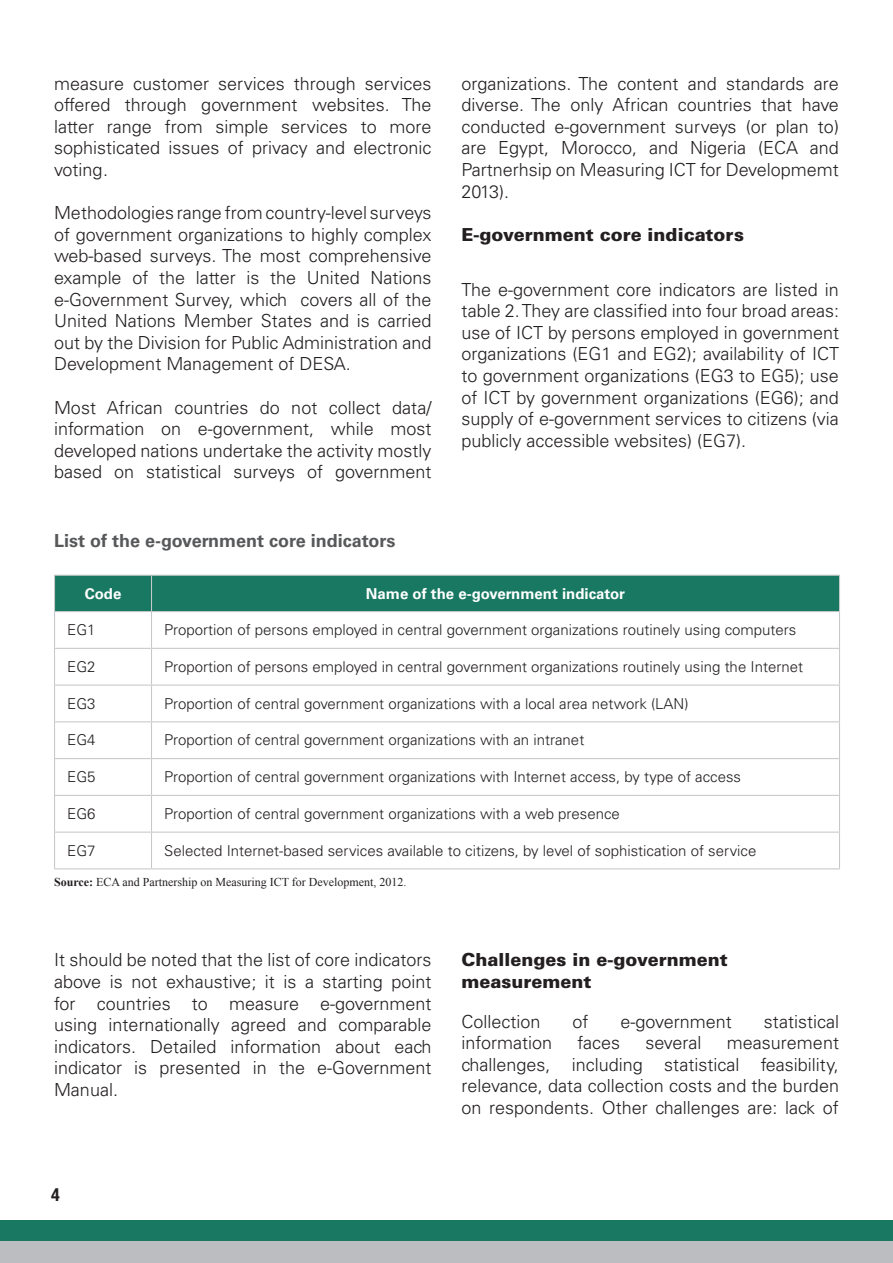
<style>
.page{position:relative;width:893px;height:1263px;background:#fff}
.page>*{position:absolute;margin:0;border:0;box-sizing:border-box;transform-origin:0 0}
.AA_Body_text{font:300 18px/21.6px "Univers LT Std";color:#231f20;text-align:justify}
.AA_Subhead_1{font:900 18px/21.6px "Univers LT Std";color:#231f20}
.AA_Table_title{font:700 18px "Univers LT Std";color:#57585a}
.t1{font:700 condensed 18px "Helvetica Neue LT Std";color:#231f20}
.AA_table_text{font:300 15px "Univers LT Std";color:#231f20}
.AA_table_heading{font:700 15px "Univers LT Std";color:#fff}
.AA_Footnote{font:12px "Times New Roman";color:#231f20}
.s1{font-weight:700}
</style>
<div class="page">
<div style="left:0;top:1220px;width:893px;height:43px;background:#187862"></div>
<div style="left:0;top:1242px;width:893px;height:21px;background:#bcbdc0"></div>
<div style="left:55px;top:576px;width:784px;height:35px;background:#187862"></div>
<hr style="left:54px;top:575px;width:98px;height:1px;background:#c7c8ca">
<hr style="left:54px;top:576px;width:1px;height:35px;background:#c7c8ca">
<hr style="left:152px;top:575px;width:688px;height:1px;background:#c7c8ca">
<hr style="left:151px;top:576px;width:1px;height:35px;background:#c7c8ca">
<hr style="left:839px;top:576px;width:1px;height:35px;background:#c7c8ca">
<hr style="left:54px;top:611px;width:98px;height:1px;background:#c7c8ca">
<hr style="left:54px;top:612px;width:1px;height:36px;background:#c7c8ca">
<hr style="left:152px;top:611px;width:688px;height:1px;background:#c7c8ca">
<hr style="left:151px;top:612px;width:1px;height:36px;background:#c7c8ca">
<hr style="left:839px;top:612px;width:1px;height:36px;background:#c7c8ca">
<hr style="left:54px;top:648px;width:98px;height:1px;background:#c7c8ca">
<hr style="left:54px;top:649px;width:1px;height:35px;background:#c7c8ca">
<hr style="left:152px;top:648px;width:688px;height:1px;background:#c7c8ca">
<hr style="left:151px;top:649px;width:1px;height:35px;background:#c7c8ca">
<hr style="left:839px;top:649px;width:1px;height:35px;background:#c7c8ca">
<hr style="left:54px;top:684px;width:98px;height:2px;background:#c7c8ca">
<hr style="left:54px;top:686px;width:1px;height:35px;background:#c7c8ca">
<hr style="left:152px;top:684px;width:688px;height:2px;background:#c7c8ca">
<hr style="left:151px;top:686px;width:1px;height:35px;background:#c7c8ca">
<hr style="left:839px;top:686px;width:1px;height:35px;background:#c7c8ca">
<hr style="left:54px;top:721px;width:98px;height:1px;background:#c7c8ca">
<hr style="left:54px;top:722px;width:1px;height:36px;background:#c7c8ca">
<hr style="left:152px;top:721px;width:688px;height:1px;background:#c7c8ca">
<hr style="left:151px;top:722px;width:1px;height:36px;background:#c7c8ca">
<hr style="left:839px;top:722px;width:1px;height:36px;background:#c7c8ca">
<hr style="left:54px;top:758px;width:98px;height:1px;background:#c7c8ca">
<hr style="left:54px;top:759px;width:1px;height:36px;background:#c7c8ca">
<hr style="left:152px;top:758px;width:688px;height:1px;background:#c7c8ca">
<hr style="left:151px;top:759px;width:1px;height:36px;background:#c7c8ca">
<hr style="left:839px;top:759px;width:1px;height:36px;background:#c7c8ca">
<hr style="left:54px;top:795px;width:98px;height:1px;background:#c7c8ca">
<hr style="left:54px;top:796px;width:1px;height:35px;background:#c7c8ca">
<hr style="left:152px;top:795px;width:688px;height:1px;background:#c7c8ca">
<hr style="left:151px;top:796px;width:1px;height:35px;background:#c7c8ca">
<hr style="left:839px;top:796px;width:1px;height:35px;background:#c7c8ca">
<hr style="left:54px;top:831px;width:98px;height:2px;background:#c7c8ca">
<hr style="left:54px;top:833px;width:1px;height:35px;background:#c7c8ca">
<hr style="left:152px;top:831px;width:688px;height:2px;background:#c7c8ca">
<hr style="left:151px;top:833px;width:1px;height:35px;background:#c7c8ca">
<hr style="left:839px;top:833px;width:1px;height:35px;background:#c7c8ca">
<hr style="left:54px;top:868px;width:98px;height:1px;background:#c7c8ca">
<hr style="left:152px;top:868px;width:688px;height:1px;background:#c7c8ca">
<p class="AA_Body_text" style="left:54px;top:72px;width:379px">measure customer services through services offered through government websites. The latter range from simple services to more sophisticated issues of privacy and electronic voting.</p>
<p class="AA_Body_text" style="left:54px;top:202px;width:379px">Methodologies range from country-level surveys of government organizations to highly complex web-based surveys. The most comprehensive example of the latter is the United Nations e-Government Survey, which covers all of the United Nations Member States and is carried out by the Division for Public Administration and Development Management of DESA.</p>
<p class="AA_Body_text" style="left:54px;top:396px;width:379px">Most African countries do not collect data/ information on e-government, while most developed nations undertake the activity mostly based on statistical surveys of government</p>
<p class="AA_Body_text" style="left:461px;top:72px;width:379px">organizations. The content and standards are diverse. The only African countries that have conducted e-government surveys (or plan to) are Egypt, Morocco, and Nigeria (ECA and Partnerhsip on Measuring ICT for Developmemt 2013).</p>
<p class="AA_Subhead_1" style="left:461px;top:223px;width:284px">E-government core indicators</p>
<p class="AA_Body_text" style="left:461px;top:278px;width:379px">The e-government core indicators are listed in table 2. They are classified into four broad areas: use of ICT by persons employed in government organizations (EG1 and EG2); availability of ICT to government organizations (EG3 to EG5); use of ICT by government organizations (EG6); and supply of e-government services to citizens (via publicly accessible websites) (EG7).</p>
<p class="AA_Table_title" style="left:54px;top:530px;width:343px">List of the e-government core indicators</p>
<p class="AA_table_heading" style="left:85px;top:585px;width:38px">Code</p>
<p class="AA_table_heading" style="left:366px;top:585px;width:261px">Name of the e-government indicator</p>
<p class="AA_table_text" style="left:67px;top:621px;width:30px">EG1</p>
<p class="AA_table_text" style="left:164px;top:621px;width:634px">Proportion of persons employed in central government organizations routinely using computers</p>
<p class="AA_table_text" style="left:67px;top:658px;width:30px">EG2</p>
<p class="AA_table_text" style="left:164px;top:658px;width:640px">Proportion of persons employed in central government organizations routinely using the Internet</p>
<p class="AA_table_text" style="left:67px;top:694px;width:30px">EG3</p>
<p class="AA_table_text" style="left:164px;top:694px;width:526px">Proportion of central government organizations with a local area network (LAN)</p>
<p class="AA_table_text" style="left:67px;top:731px;width:30px">EG4</p>
<p class="AA_table_text" style="left:164px;top:731px;width:422px">Proportion of central government organizations with an intranet</p>
<p class="AA_table_text" style="left:67px;top:768px;width:30px">EG5</p>
<p class="AA_table_text" style="left:164px;top:768px;width:578px">Proportion of central government organizations with Internet access, by type of access</p>
<p class="AA_table_text" style="left:67px;top:805px;width:30px">EG6</p>
<p class="AA_table_text" style="left:164px;top:805px;width:457px">Proportion of central government organizations with a web presence</p>
<p class="AA_table_text" style="left:67px;top:841px;width:30px">EG7</p>
<p class="AA_table_text" style="left:164px;top:841px;width:594px">Selected Internet-based services available to citizens, by level of sophistication of service</p>
<p class="AA_Footnote" style="left:54px;top:874px;width:354px"><span class="s1">Source:</span> ECA and Partnership on Measuring ICT for Development, 2012.</p>
<p class="AA_Body_text" style="left:54px;top:949px;width:379px">It should be noted that the list of core indicators above is not exhaustive; it is a starting point for countries to measure e-government using internationally agreed and comparable indicators. Detailed information about each indicator is presented in the e-Government Manual.</p>
<p class="AA_Subhead_1" style="left:461px;top:949px;width:268px">Challenges in e-government measurement</p>
<p class="AA_Body_text" style="left:461px;top:1010px;width:81px">Collection</p>
<p class="AA_Body_text" style="left:572px;top:1010px;width:18px">of</p>
<p class="AA_Body_text" style="left:620px;top:1010px;width:113px">e-government</p>
<p class="AA_Body_text" style="left:764px;top:1010px;width:77px">statistical</p>
<p class="AA_Body_text" style="left:461px;top:1032px;width:92px">information</p>
<p class="AA_Body_text" style="left:577px;top:1032px;width:44px">faces</p>
<p class="AA_Body_text" style="left:645px;top:1032px;width:58px">several</p>
<p class="AA_Body_text" style="left:461px;top:1032px;width:379px;text-indent:266px">measurement challenges, including statistical feasibility, relevance, data collection costs and the burden on respondents. Other challenges are: lack of</p>
<p class="t1" style="left:51px;top:1184px;width:10px">4</p>
</div>
